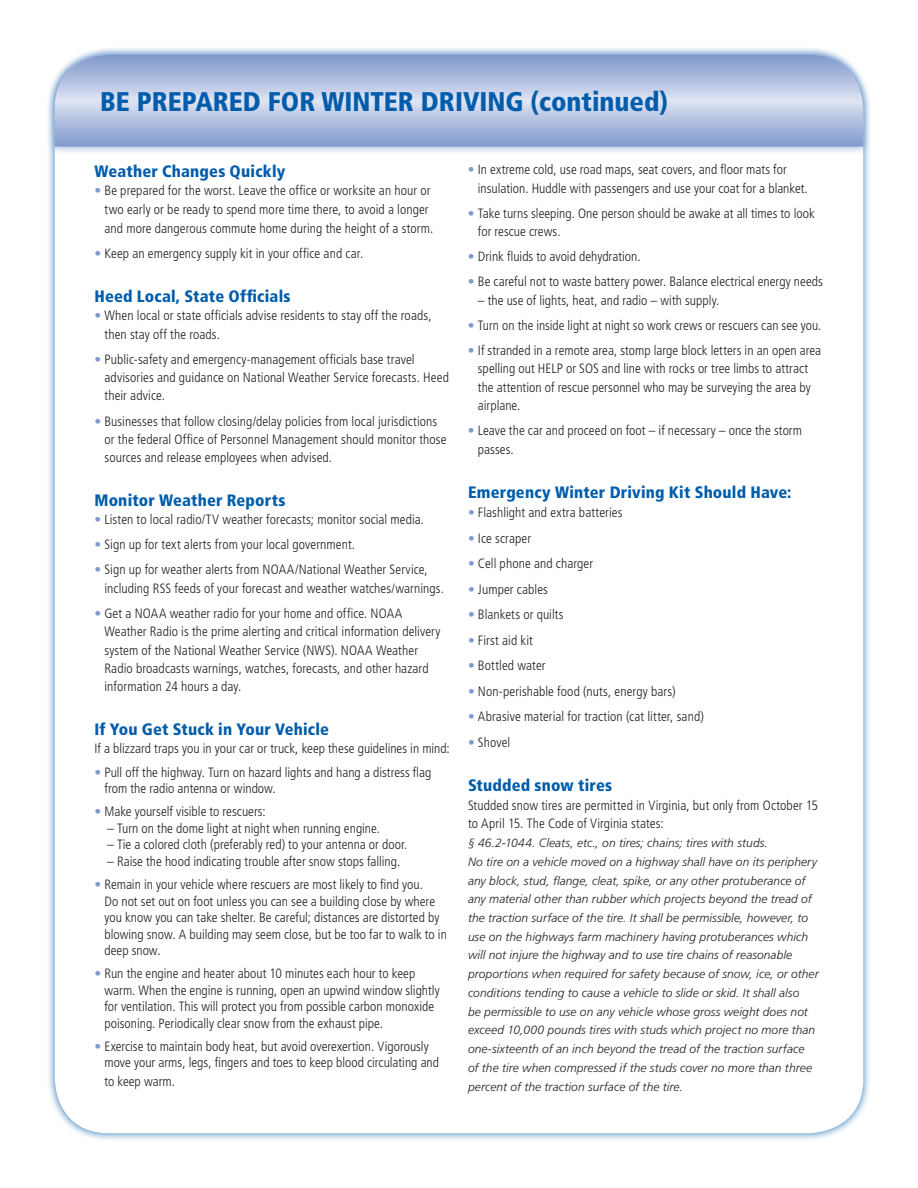
<style>
.page{position:relative;width:918px;height:1188px;background:#fff}
.page>*{position:absolute;margin:0;border:0;box-sizing:border-box;transform-origin:0 0}
.t1{font:900 condensed 27px "Frutiger LT Std";color:#015dab}
.t2{font:900 condensed 16.5px "Frutiger LT Std";letter-spacing:.01em;color:#015dab}
.t3{font:300 condensed 13.5px/18.3px "Frutiger LT Std";letter-spacing:.005em;color:#231f20}
.t4{font:italic 300 12px/18.8px "Frutiger LT Std";letter-spacing:.005em;color:#231f20}
.s1{color:#7f99cd}
</style>
<div class="page">
<div style="left:46px;top:46px;width:826px;height:1096px;background:#015dab;opacity:.75"></div>
<div style="left:55px;top:55px;width:808px;height:1078px;background:#fff;border-radius:54px"></div>
<div style="left:46px;top:46px;width:826px;height:109px;background:#7f99cd;opacity:.75"></div>
<svg style="left:55px;top:55px;width:808px;height:92px;background:#afbddf"></svg>
<h1 class="t1" style="left:100px;top:85px;width:569px">BE PREPARED FOR WINTER DRIVING (continued)</h1>
<p class="t2" style="left:94px;top:161px;width:192px">Weather Changes Quickly</p>
<p class="t3" style="left:104px;top:181px;width:330px;line-height:18.8px;text-indent:-10px"><span class="s1">•</span> Be prepared for the worst. Leave the office or worksite an hour or two early or be ready to spend more time there, to avoid a longer and more dangerous commute home during the height of a storm.</p>
<p class="t3" style="left:94px;top:245px;width:270px"><span class="s1">•</span> Keep an emergency supply kit in your office and car.</p>
<p class="t2" style="left:94px;top:286px;width:198px">Heed Local, State Officials</p>
<p class="t3" style="left:104px;top:307px;width:329px;text-indent:-10px"><span class="s1">•</span> When local or state officials advise residents to stay off the roads, then stay off the roads.</p>
<p class="t3" style="left:104px;top:350px;width:346px;text-indent:-10px"><span class="s1">•</span> Public-safety and emergency-management officials base travel advisories and guidance on National Weather Service forecasts. Heed their advice.</p>
<p class="t3" style="left:104px;top:412px;width:344px;text-indent:-10px"><span class="s1">•</span> Businesses that follow closing/delay policies from local jurisdictions or the federal Office of Personnel Management should monitor those sources and release employees when advised.</p>
<p class="t2" style="left:94px;top:490px;width:192px">Monitor Weather Reports</p>
<p class="t3" style="left:94px;top:511px;width:331px"><span class="s1">•</span> Listen to local radio/TV weather forecasts; monitor social media.</p>
<p class="t3" style="left:94px;top:536px;width:262px"><span class="s1">•</span> Sign up for text alerts from your local government.</p>
<p class="t3" style="left:104px;top:561px;width:341px;text-indent:-10px"><span class="s1">•</span> Sign up for weather alerts from NOAA/National Weather Service, including RSS feeds of your forecast and weather watches/warnings.</p>
<p class="t3" style="left:104px;top:604px;width:338px;text-indent:-10px"><span class="s1">•</span> Get a NOAA weather radio for your home and office. NOAA Weather Radio is the prime alerting and critical information delivery system of the National Weather Service (NWS). NOAA Weather Radio broadcasts warnings, watches, forecasts, and other hazard information 24 hours a day.</p>
<p class="t2" style="left:94px;top:719px;width:236px">If You Get Stuck in Your Vehicle</p>
<p class="t3" style="left:94px;top:740px;width:357px">If a blizzard traps you in your car or truck, keep these guidelines in mind:</p>
<p class="t3" style="left:104px;top:764px;width:329px;line-height:16.5px;text-indent:-10px"><span class="s1">•</span> Pull off the highway. Turn on hazard lights and hang a distress flag from the radio antenna or window.</p>
<p class="t3" style="left:94px;top:803px;width:173px"><span class="s1">•</span> Make yourself visible to rescuers:</p>
<p class="t3" style="left:107px;top:819px;width:274px">– Turn on the dome light at night when running engine.</p>
<p class="t3" style="left:107px;top:836px;width:302px">– Tie a colored cloth (preferably red) to your antenna or door.</p>
<p class="t3" style="left:107px;top:852px;width:295px">– Raise the hood indicating trouble after snow stops falling.</p>
<p class="t3" style="left:104px;top:876px;width:344px;line-height:16.5px;text-indent:-10px"><span class="s1">•</span> Remain in your vehicle where rescuers are most likely to find you.<br>Do not set out on foot unless you can see a building close by where you know you can take shelter. Be careful; distances are distorted by blowing snow. A building may seem close, but be too far to walk to in deep snow.</p>
<p class="t3" style="left:104px;top:966px;width:337px;line-height:16.5px;text-indent:-10px"><span class="s1">•</span> Run the engine and heater about 10 minutes each hour to keep warm. When the engine is running, open an upwind window slightly for ventilation. This will protect you from possible carbon monoxide poisoning. Periodically clear snow from the exhaust pipe.</p>
<p class="t3" style="left:104px;top:1038px;width:336px;line-height:16.5px;text-indent:-10px"><span class="s1">•</span> Exercise to maintain body heat, but avoid overexertion. Vigorously move your arms, legs, fingers and toes to keep blood circulating and</p>
<p class="t3" style="left:104px;top:1072px;width:72px">to keep warm.</p>
<p class="t3" style="left:478px;top:161px;width:331px;text-indent:-10px"><span class="s1">•</span> In extreme cold, use road maps, seat covers, and floor mats for insulation. Huddle with passengers and use your coat for a blanket.</p>
<p class="t3" style="left:478px;top:204px;width:338px;text-indent:-10px"><span class="s1">•</span> Take turns sleeping. One person should be awake at all times to look for rescue crews.</p>
<p class="t3" style="left:468px;top:248px;width:174px"><span class="s1">•</span> Drink fluids to avoid dehydration.</p>
<p class="t3" style="left:468px;top:273px;width:356px"><span class="s1">•</span> Be careful not to waste battery power. Balance electrical energy needs</p>
<p class="t3" style="left:478px;top:291px;width:243px">– the use of lights, heat, and radio – with supply.</p>
<p class="t3" style="left:468px;top:316px;width:355px"><span class="s1">•</span> Turn on the inside light at night so work crews or rescuers can see you.</p>
<p class="t3" style="left:478px;top:341px;width:345px;text-indent:-10px"><span class="s1">•</span> If stranded in a remote area, stomp large block letters in an open area spelling out HELP or SOS and line with rocks or tree limbs to attract the attention of rescue personnel who may be surveying the area by airplane.</p>
<p class="t3" style="left:478px;top:421px;width:326px;line-height:18.8px;text-indent:-10px"><span class="s1">•</span> Leave the car and proceed on foot – if necessary – once the storm passes.</p>
<p class="t2" style="left:468px;top:483px;width:325px">Emergency Winter Driving Kit Should Have:</p>
<p class="t3" style="left:468px;top:503px;width:156px"><span class="s1">•</span> Flashlight and extra batteries</p>
<p class="t3" style="left:468px;top:529px;width:65px"><span class="s1">•</span> Ice scraper</p>
<p class="t3" style="left:468px;top:554px;width:127px"><span class="s1">•</span> Cell phone and charger</p>
<p class="t3" style="left:468px;top:580px;width:82px"><span class="s1">•</span> Jumper cables</p>
<p class="t3" style="left:468px;top:605px;width:97px"><span class="s1">•</span> Blankets or quilts</p>
<p class="t3" style="left:468px;top:631px;width:67px"><span class="s1">•</span> First aid kit</p>
<p class="t3" style="left:468px;top:656px;width:79px"><span class="s1">•</span> Bottled water</p>
<p class="t3" style="left:468px;top:682px;width:209px"><span class="s1">•</span> Non-perishable food (nuts, energy bars)</p>
<p class="t3" style="left:468px;top:707px;width:237px"><span class="s1">•</span> Abrasive material for traction (cat litter, sand)</p>
<p class="t3" style="left:468px;top:733px;width:44px"><span class="s1">•</span> Shovel</p>
<p class="t2" style="left:468px;top:775px;width:146px">Studded snow tires</p>
<p class="t3" style="left:468px;top:796px;width:352px;line-height:18.8px">Studded snow tires are permitted in Virginia, but only from October 15 to April 15. The Code of Virginia states:</p>
<p class="t4" style="left:468px;top:834px;width:352px">§ 46.2-1044. Cleats, etc., on tires; chains; tires with studs.<br>No tire on a vehicle moved on a highway shall have on its periphery any block, stud, flange, cleat, spike, or any other protuberance of any material other than rubber which projects beyond the tread of the traction surface of the tire. It shall be permissible, however, to use on the highways farm machinery having protuberances which will not injure the highway and to use tire chains of reasonable proportions when required for safety because of snow, ice, or other conditions tending to cause a vehicle to slide or skid. It shall also<br>be permissible to use on any vehicle whose gross weight does not exceed 10,000 pounds tires with studs which project no more than one-sixteenth of an inch beyond the tread of the traction surface<br>of the tire when compressed if the studs cover no more than three percent of the traction surface of the tire.</p>
</div>
